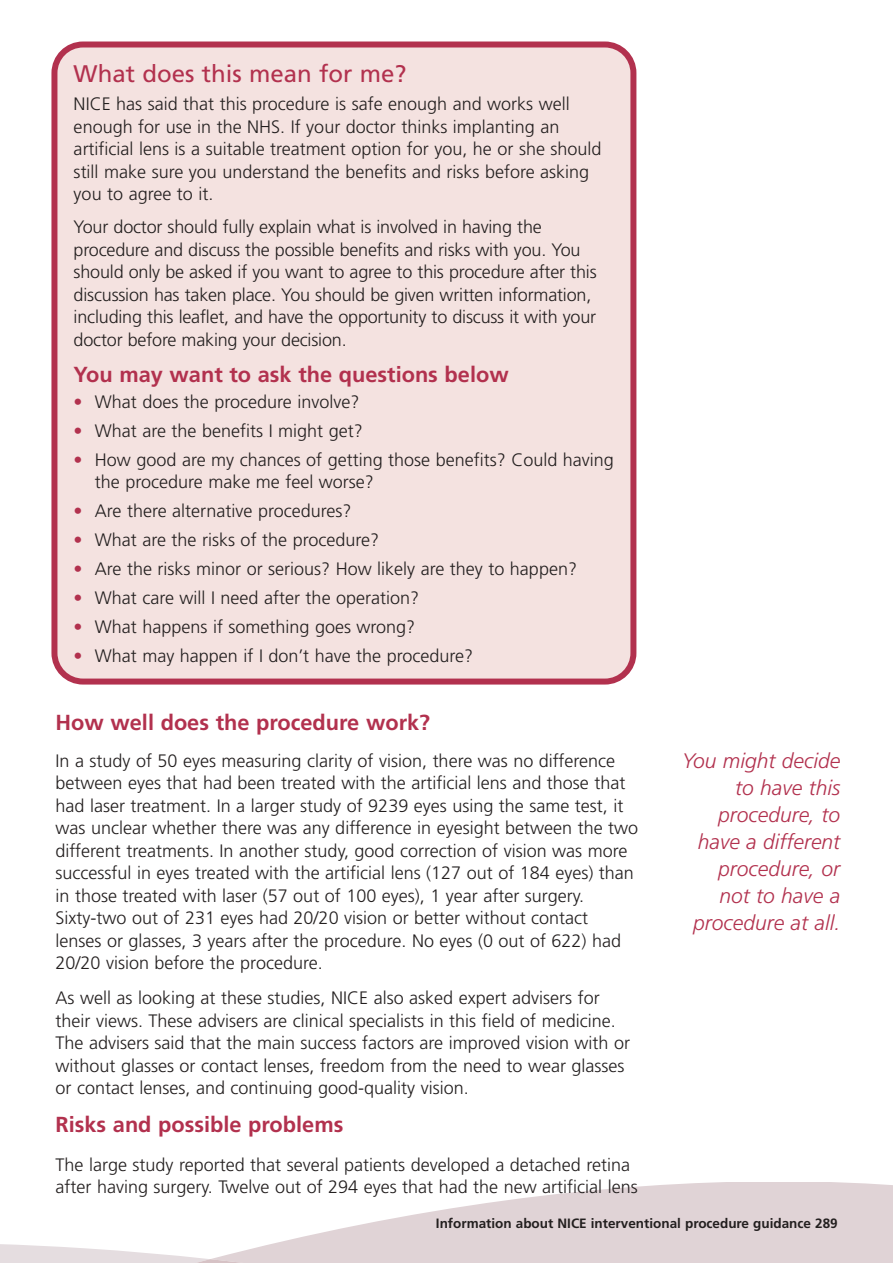
<style>
.page{position:relative;width:893px;height:1263px;background:#fff}
.page>*{position:absolute;margin:0;border:0;box-sizing:border-box;transform-origin:0 0}
.t1{font:24px "Frutiger";color:#b2314e}
.t2{font:700 21.75px "Frutiger";color:#b2314e}
.t3{font:italic 300 21px/27px "Frutiger";color:#b2314e;text-align:right}
.t4{font:300 18px/22.5px "Frutiger";color:#231f1f}
.t5{font:700 13.5px "Frutiger";color:#231f1f}
.s1{color:#b2314e}
</style>
<div class="page">
<svg style="left:281px;top:1182px;width:611px;height:60px;fill:#e0d3d6"></svg>
<svg style="left:0;top:1242px;width:892px;height:21px;background:#e4d9dc"></svg>
<div style="left:51px;top:42px;width:585px;height:643px;background:#f4e2e0"></div>
<h1 class="t1" style="left:74px;top:64px;width:334px">What does this mean for me?</h1>
<p class="t4" style="left:74px;top:94px;width:529px">NICE has said that this procedure is safe enough and works well enough for use in the NHS. If your doctor thinks implanting an artificial lens is a suitable treatment option for you, he or she should still make sure you understand the benefits and risks before asking you to agree to it.</p>
<p class="t4" style="left:74px;top:217px;width:524px">Your doctor should fully explain what is involved in having the procedure and discuss the possible benefits and risks with you. You should only be asked if you want to agree to this procedure after this discussion has taken place. You should be given written information, including this leaflet, and have the opportunity to discuss it with your doctor before making your decision.</p>
<p class="t2" style="left:74px;top:366px;width:436px">You may want to ask the questions below</p>
<p class="t4" style="left:74px;top:392px;width:287px"><span class="s1">•</span> What does the procedure involve?</p>
<p class="t4" style="left:74px;top:421px;width:290px"><span class="s1">•</span> What are the benefits I might get?</p>
<p class="t4" style="left:95px;top:450px;width:520px;text-indent:-21px"><span class="s1">•</span> How good are my chances of getting those benefits? Could having the procedure make me feel worse?</p>
<p class="t4" style="left:74px;top:501px;width:279px"><span class="s1">•</span> Are there alternative procedures?</p>
<p class="t4" style="left:74px;top:530px;width:307px"><span class="s1">•</span> What are the risks of the procedure?</p>
<p class="t4" style="left:74px;top:559px;width:505px"><span class="s1">•</span> Are the risks minor or serious? How likely are they to happen?</p>
<p class="t4" style="left:74px;top:588px;width:347px"><span class="s1">•</span> What care will I need after the operation?</p>
<p class="t4" style="left:74px;top:617px;width:343px"><span class="s1">•</span> What happens if something goes wrong?</p>
<p class="t4" style="left:74px;top:645px;width:401px"><span class="s1">•</span> What may happen if I don’t have the procedure?</p>
<p class="t2" style="left:55px;top:714px;width:376px">How well does the procedure work?</p>
<p class="t4" style="left:55px;top:750px;width:584px">In a study of 50 eyes measuring clarity of vision, there was no difference between eyes that had been treated with the artificial lens and those that had laser treatment. In a larger study of 9239 eyes using the same test, it was unclear whether there was any difference in eyesight between the two different treatments. In another study, good correction of vision was more successful in eyes treated with the artificial lens (127 out of 184 eyes) than in those treated with laser (57 out of 100 eyes), 1 year after surgery.<br>Sixty-two out of 231 eyes had 20/20 vision or better without contact lenses or glasses, 3 years after the procedure. No eyes (0 out of 622) had 20/20 vision before the procedure.</p>
<p class="t4" style="left:55px;top:988px;width:576px">As well as looking at these studies, NICE also asked expert advisers for their views. These advisers are clinical specialists in this field of medicine.<br>The advisers said that the main success factors are improved vision with or without glasses or contact lenses, freedom from the need to wear glasses or contact lenses, and continuing good-quality vision.</p>
<p class="t2" style="left:55px;top:1116px;width:289px">Risks and possible problems</p>
<p class="t4" style="left:55px;top:1155px;width:583px">The large study reported that several patients developed a detached retina after having surgery. Twelve out of 294 eyes that had the new artificial lens</p>
<p class="t3" style="left:682px;top:749px;width:160px">You might decide to have this procedure, to have a different procedure, or<br>not to have a procedure at all.</p>
<p class="t5" style="left:436px;top:1218px;width:403px">Information about NICE interventional procedure guidance 289</p>
</div>
